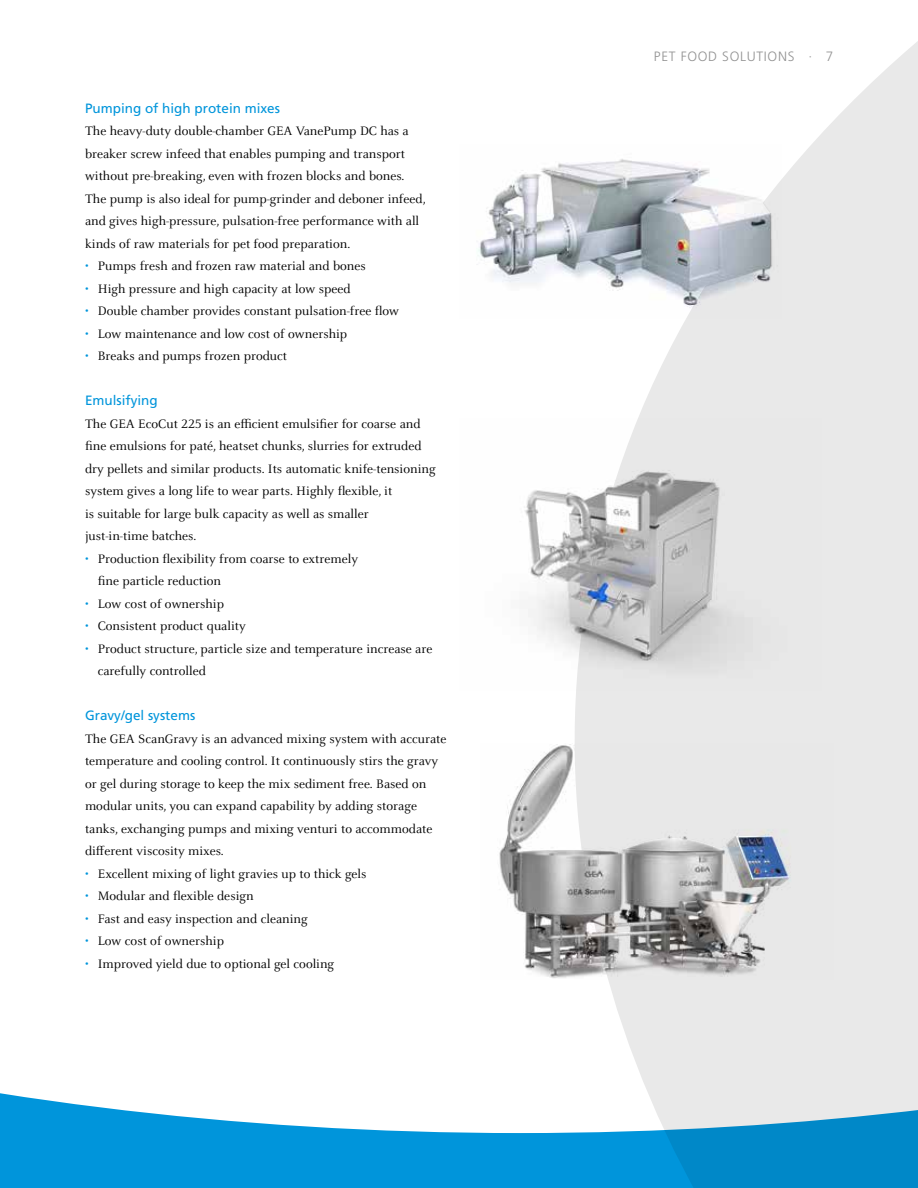
<style>
.page{position:relative;width:918px;height:1188px;background:#fff}
.page>*{position:absolute;margin:0;border:0;box-sizing:border-box;transform-origin:0 0}
.t1{font:13.5px/22.5px "Celeste OT";color:#000}
.t2{font:13.5px "Frutiger LT";color:#0095db}
.t3{font:300 13.5px "Frutiger LT";letter-spacing:.05em;color:#929292}
.s1{color:#0095db}
</style>
<div class="page">
<svg style="left:0;top:1093px;width:573px;height:95px;fill:#0095db"></svg>
<svg style="left:573px;top:41px;width:345px;height:1147px;fill:#e9e9e9"></svg>
<img style="left:499px;top:743px;width:335px;height:237px">
<img style="left:500px;top:746px;width:130px;height:231px">
<img style="left:477px;top:144px;width:304px;height:175px">
<img style="left:480px;top:159px;width:291px;height:146px">
<img style="left:573px;top:418px;width:248px;height:272px">
<img style="left:524px;top:472px;width:195px;height:187px">
<p class="t2" style="left:85px;top:100px;width:197px">Pumping of high protein mixes</p>
<p class="t1" style="left:85px;top:120px;width:342px">The heavy-duty double-chamber GEA VanePump DC has a breaker screw infeed that enables pumping and transport without pre-breaking, even with frozen blocks and bones.<br>The pump is also ideal for pump-grinder and deboner infeed, and gives high-pressure, pulsation-free performance with all kinds of raw materials for pet food preparation.</p>
<p class="t1" style="left:85px;top:255px;width:282px"><span class="s1">•</span> Pumps fresh and frozen raw material and bones</p>
<p class="t1" style="left:85px;top:277px;width:267px"><span class="s1">•</span> High pressure and high capacity at low speed</p>
<p class="t1" style="left:85px;top:300px;width:316px"><span class="s1">•</span> Double chamber provides constant pulsation-free flow</p>
<p class="t1" style="left:85px;top:322px;width:264px"><span class="s1">•</span> Low maintenance and low cost of ownership</p>
<p class="t1" style="left:85px;top:345px;width:204px"><span class="s1">•</span> Breaks and pumps frozen product</p>
<p class="t2" style="left:85px;top:392px;width:74px">Emulsifying</p>
<p class="t1" style="left:85px;top:412px;width:352px">The GEA EcoCut 225 is an efficient emulsifier for coarse and fine emulsions for paté, heatset chunks, slurries for extruded dry pellets and similar products. Its automatic knife-tensioning system gives a long life to wear parts. Highly flexible, it<br>is suitable for large bulk capacity as well as smaller<br>just-in-time batches.</p>
<p class="t1" style="left:98px;top:547px;width:262px;text-indent:-13px"><span class="s1">•</span> Production flexibility from coarse to extremely fine particle reduction</p>
<p class="t1" style="left:85px;top:592px;width:141px"><span class="s1">•</span> Low cost of ownership</p>
<p class="t1" style="left:85px;top:615px;width:162px"><span class="s1">•</span> Consistent product quality</p>
<p class="t1" style="left:98px;top:637px;width:336px;text-indent:-13px"><span class="s1">•</span> Product structure, particle size and temperature increase are carefully controlled</p>
<p class="t2" style="left:85px;top:708px;width:112px">Gravy/gel systems</p>
<p class="t1" style="left:85px;top:727px;width:363px">The GEA ScanGravy is an advanced mixing system with accurate temperature and cooling control. It continuously stirs the gravy or gel during storage to keep the mix sediment free. Based on modular units, you can expand capability by adding storage tanks, exchanging pumps and mixing venturi to accommodate different viscosity mixes.</p>
<p class="t1" style="left:85px;top:862px;width:283px"><span class="s1">•</span> Excellent mixing of light gravies up to thick gels</p>
<p class="t1" style="left:85px;top:885px;width:170px"><span class="s1">•</span> Modular and flexible design</p>
<p class="t1" style="left:85px;top:907px;width:224px"><span class="s1">•</span> Fast and easy inspection and cleaning</p>
<p class="t1" style="left:85px;top:930px;width:141px"><span class="s1">•</span> Low cost of ownership</p>
<p class="t1" style="left:85px;top:952px;width:251px"><span class="s1">•</span> Improved yield due to optional gel cooling</p>
<p class="t3" style="left:654px;top:49px;width:181px">PET FOOD SOLUTIONS · 7</p>
</div>
